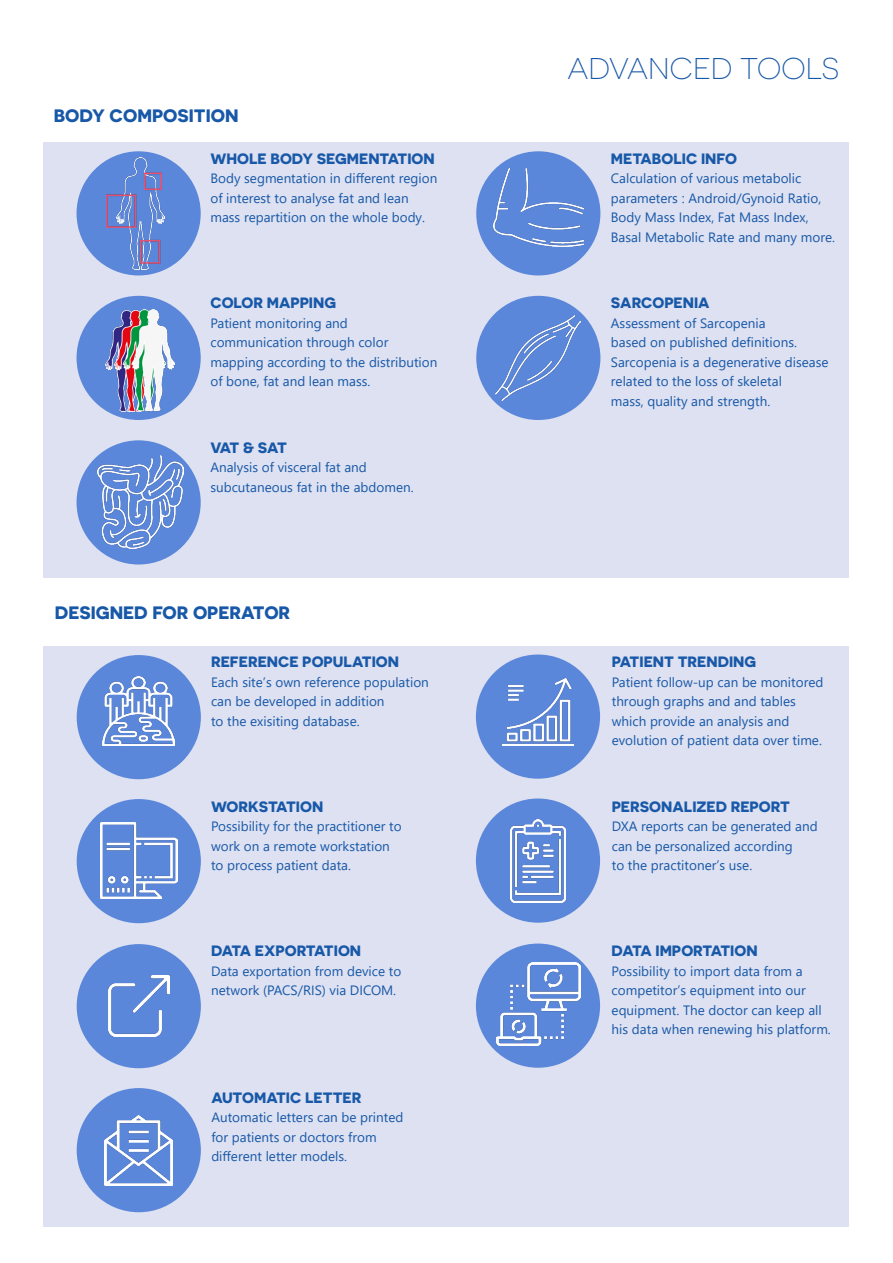
<style>
.page{position:relative;width:893px;height:1263px;background:#fff}
.page>*{position:absolute;margin:0;border:0;box-sizing:border-box;transform-origin:0 0}
.En_tete_page{font:300 30px "Novecentosanswide";color:#1858a8}
.Intertitre{font:700 18px "Novecentosanswide";color:#1858a8}
.Intertitre-2{font:700 15px "Novecentosanswide";color:#1858a8}
.Intertitre-3{font:13.5px/19.5px "Segoe UI";color:#1858a8}
</style>
<div class="page">
<div style="left:44px;top:646px;width:805px;height:581px;background:#dde1f1"></div>
<div style="left:44px;top:142px;width:805px;height:436px;background:#dde1f1"></div>
<div style="left:77px;top:151px;width:124px;height:124px;background:#5b87da;border-radius:50%"></div>
<img style="left:107px;top:157px;width:57px;height:112px">
<div style="left:476px;top:151px;width:124px;height:124px;background:#5b87da;border-radius:50%"></div>
<img style="left:493px;top:169px;width:90px;height:78px">
<div style="left:476px;top:296px;width:124px;height:124px;background:#5b87da;border-radius:50%"></div>
<img style="left:495px;top:315px;width:85px;height:85px">
<div style="left:77px;top:440px;width:124px;height:124px;background:#5b87da;border-radius:50%"></div>
<img style="left:98px;top:455px;width:85px;height:94px">
<div style="left:77px;top:655px;width:124px;height:124px;background:#5b87da;border-radius:50%"></div>
<img style="left:103px;top:676px;width:72px;height:70px">
<div style="left:476px;top:654px;width:124px;height:125px;background:#5b87da;border-radius:50%"></div>
<img style="left:503px;top:678px;width:70px;height:68px">
<div style="left:77px;top:799px;width:124px;height:124px;background:#5b87da;border-radius:50%"></div>
<img style="left:101px;top:822px;width:76px;height:77px">
<div style="left:476px;top:798px;width:124px;height:125px;background:#5b87da;border-radius:50%"></div>
<img style="left:511px;top:819px;width:54px;height:83px">
<div style="left:77px;top:944px;width:124px;height:124px;background:#5b87da;border-radius:50%"></div>
<img style="left:108px;top:975px;width:61px;height:61px">
<div style="left:476px;top:943px;width:124px;height:125px;background:#5b87da;border-radius:50%"></div>
<img style="left:496px;top:962px;width:84px;height:84px">
<div style="left:77px;top:1088px;width:124px;height:124px;background:#5b87da;border-radius:50%"></div>
<img style="left:105px;top:1115px;width:68px;height:70px">
<div style="left:77px;top:296px;width:124px;height:124px;background:#5b87da;border-radius:50%"></div>
<img style="left:105px;top:309px;width:69px;height:102px">
<p class="Intertitre" style="left:54px;top:105px;width:186px">BODY COMPOSITION</p>
<p class="Intertitre-2" style="left:210px;top:149px;width:226px">WHOLE BODY SEGMENTATION</p>
<p class="Intertitre-3" style="left:210px;top:167px;width:228px">Body segmentation in different region of interest to analyse fat and lean mass repartition on the whole body.</p>
<p class="Intertitre-2" style="left:210px;top:293px;width:127px">COLOR MAPPING</p>
<p class="Intertitre-3" style="left:210px;top:312px;width:229px">Patient monitoring and communication through color mapping according to the distribution of bone, fat and lean mass.</p>
<p class="Intertitre-2" style="left:210px;top:438px;width:78px">VAT &amp; SAT</p>
<p class="Intertitre-3" style="left:210px;top:456px;width:205px">Analysis of visceral fat and subcutaneous fat in the abdomen.</p>
<p class="Intertitre" style="left:55px;top:601px;width:237px">DESIGNED FOR OPERATOR</p>
<p class="Intertitre-2" style="left:211px;top:653px;width:190px">REFERENCE POPULATION</p>
<p class="Intertitre-3" style="left:211px;top:671px;width:219px">Each site’s own reference population can be developed in addition<br>to the exisiting database.</p>
<p class="Intertitre-2" style="left:211px;top:797px;width:114px">WORKSTATION</p>
<p class="Intertitre-3" style="left:211px;top:816px;width:192px">Possibility for the practitioner to work on a remote workstation to process patient data.</p>
<p class="Intertitre-2" style="left:211px;top:942px;width:152px">DATA EXPORTATION</p>
<p class="Intertitre-3" style="left:211px;top:960px;width:192px">Data exportation from device to network (PACS/RIS) via DICOM.</p>
<p class="Intertitre-2" style="left:211px;top:1088px;width:152px">AUTOMATIC LETTER</p>
<p class="Intertitre-3" style="left:211px;top:1107px;width:194px">Automatic letters can be printed for patients or doctors from different letter models.</p>
<p class="En_tete_page" style="left:567px;top:51px;width:273px">ADVANCED TOOLS</p>
<p class="Intertitre-2" style="left:611px;top:149px;width:128px">METABOLIC INFO</p>
<p class="Intertitre-3" style="left:611px;top:167px;width:226px">Calculation of various metabolic parameters : Android/Gynoid Ratio, Body Mass Index, Fat Mass Index, Basal Metabolic Rate and many more.</p>
<p class="Intertitre-2" style="left:611px;top:293px;width:100px">SARCOPENIA</p>
<p class="Intertitre-3" style="left:611px;top:312px;width:219px">Assessment of Sarcopenia<br>based on published definitions.<br>Sarcopenia is a degenerative disease related to the loss of skeletal<br>mass, quality and strength.</p>
<p class="Intertitre-2" style="left:612px;top:653px;width:146px">PATIENT TRENDING</p>
<p class="Intertitre-3" style="left:612px;top:671px;width:213px">Patient follow-up can be monitored through graphs and and tables which provide an analysis and evolution of patient data over time.</p>
<p class="Intertitre-2" style="left:612px;top:797px;width:180px">PERSONALIZED REPORT</p>
<p class="Intertitre-3" style="left:612px;top:816px;width:207px">DXA reports can be generated and can be personalized according<br>to the practitoner’s use.</p>
<p class="Intertitre-2" style="left:612px;top:942px;width:148px">DATA IMPORTATION</p>
<p class="Intertitre-3" style="left:612px;top:960px;width:221px">Possibility to import data from a competitor’s equipment into our equipment. The doctor can keep all his data when renewing his platform.</p>
</div>
